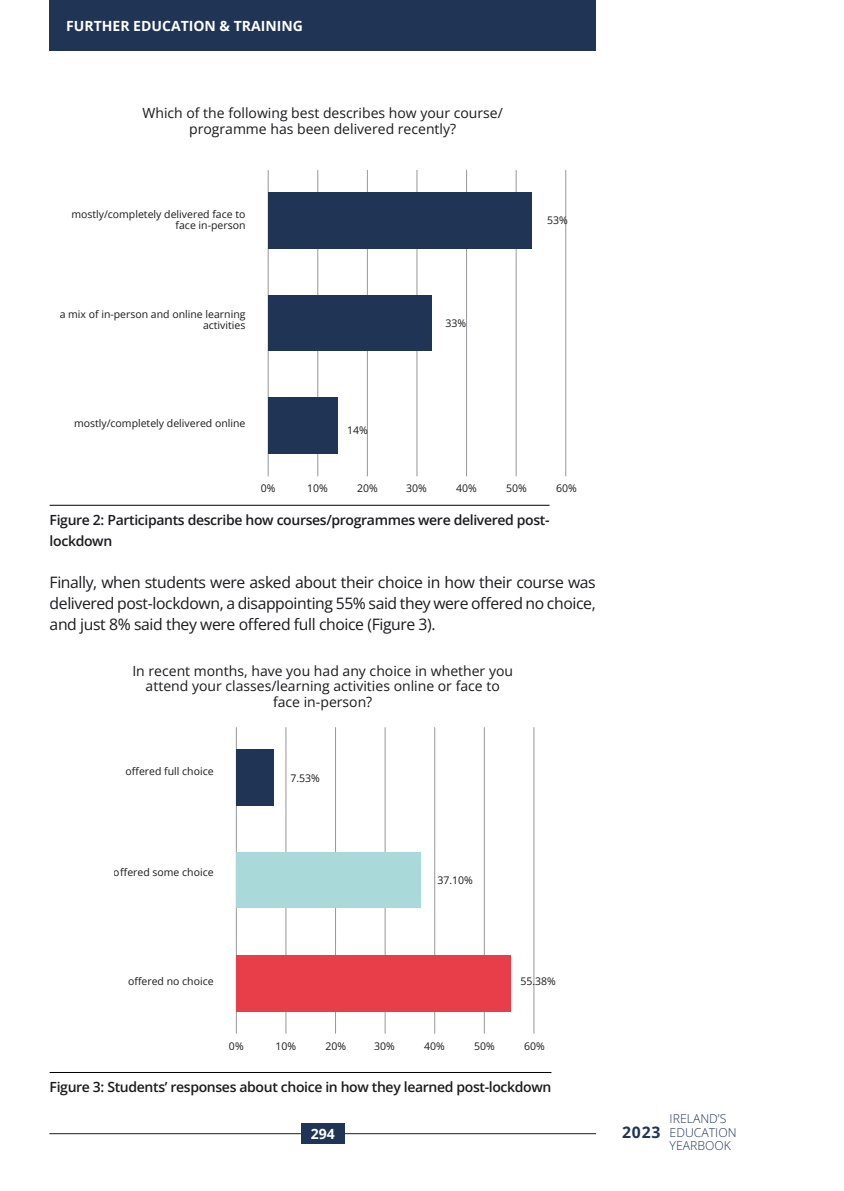
<style>
.page{position:relative;width:844px;height:1191px;background:#fff}
.page>*{position:absolute;margin:0;border:0;box-sizing:border-box;transform-origin:0 0}
.t1{font:15.75px "Open Sans";letter-spacing:-.025em;color:#1b1b1f}
.t2{font:700 15.75px "Open Sans";color:#203456}
.t3{font:14px/15.8px "Open Sans";color:#1b1b1f;text-align:center}
.t4{font:600 14px "Open Sans";letter-spacing:-.025em;color:#1b1b1f}
.t5{font:700 14px "Open Sans";color:#fff}
.t6{font:300 12.25px "Open Sans";color:#203456}
.t7{font:10.5px/10.5px "Open Sans";color:#1b1b1f;text-align:right}
</style>
<div class="page">
<div style="left:49px;top:0;width:546px;height:50px;background:#203456"></div>
<hr style="left:344px;top:1133px;width:252px;height:1px;background:#1f1d1a">
<div style="left:301px;top:1123px;width:43px;height:21px;background:#203456"></div>
<hr style="left:49px;top:1133px;width:252px;height:1px;background:#1f1d1a">
<hr style="left:50px;top:505px;width:499px;height:1px;background:#000">
<hr style="left:50px;top:1072px;width:501px;height:1px;background:#000">
<hr style="left:268px;top:170px;width:1px;height:306px;background:#97979b">
<hr style="left:515px;top:170px;width:1px;height:306px;background:#97979b">
<hr style="left:317px;top:170px;width:1px;height:306px;background:#97979b">
<hr style="left:367px;top:170px;width:1px;height:306px;background:#97979b">
<hr style="left:416px;top:170px;width:1px;height:306px;background:#97979b">
<hr style="left:466px;top:170px;width:1px;height:306px;background:#97979b">
<hr style="left:565px;top:170px;width:1px;height:306px;background:#97979b">
<div style="left:268px;top:192px;width:263px;height:56px;background:#203456"></div>
<div style="left:268px;top:295px;width:164px;height:56px;background:#203456"></div>
<div style="left:268px;top:398px;width:69px;height:56px;background:#203456"></div>
<hr style="left:236px;top:727px;width:1px;height:306px;background:#97979b">
<hr style="left:484px;top:727px;width:1px;height:306px;background:#97979b">
<hr style="left:285px;top:727px;width:1px;height:306px;background:#97979b">
<hr style="left:335px;top:727px;width:1px;height:306px;background:#97979b">
<hr style="left:385px;top:727px;width:1px;height:306px;background:#97979b">
<hr style="left:434px;top:727px;width:1px;height:306px;background:#97979b">
<hr style="left:533px;top:727px;width:1px;height:306px;background:#97979b">
<div style="left:236px;top:749px;width:38px;height:57px;background:#203456"></div>
<div style="left:236px;top:852px;width:184px;height:56px;background:#aad9da"></div>
<div style="left:236px;top:955px;width:275px;height:56px;background:#e83e49"></div>
<p class="t5" style="left:66px;top:16px;width:238px">FURTHER EDUCATION &amp; TRAINING</p>
<h2 class="t3" style="left:142px;top:105px;width:362px">Which of the following best describes how your course/ programme has been delivered recently?</h2>
<p class="t7" style="left:71px;top:209px;width:176px">mostly/completely delivered face to face in-person</p>
<p class="t7" style="left:60px;top:309px;width:187px">a mix of in-person and online learning activities</p>
<p class="t7" style="left:74px;top:418px;width:173px">mostly/completely delivered online</p>
<p class="t7" style="left:347px;top:424px;width:22px">14%</p>
<p class="t7" style="left:445px;top:317px;width:22px">33%</p>
<p class="t7" style="left:547px;top:215px;width:22px">53%</p>
<p class="t7" style="left:261px;top:483px;width:16px">0%</p>
<p class="t7" style="left:307px;top:483px;width:22px">10%</p>
<p class="t7" style="left:357px;top:483px;width:22px">20%</p>
<p class="t7" style="left:406px;top:483px;width:22px">30%</p>
<p class="t7" style="left:456px;top:483px;width:22px">40%</p>
<p class="t7" style="left:506px;top:483px;width:22px">50%</p>
<p class="t7" style="left:556px;top:483px;width:22px">60%</p>
<p class="t4" style="left:50px;top:510px;width:501px">Figure 2: Participants describe how courses/programmes were delivered post-</p>
<p class="t4" style="left:50px;top:531px;width:64px">lockdown</p>
<p class="t1" style="left:50px;top:571px;width:547px">Finally, when students were asked about their choice in how their course was</p>
<p class="t1" style="left:50px;top:592px;width:547px">delivered post-lockdown, a disappointing 55% said they were offered no choice,</p>
<p class="t1" style="left:50px;top:613px;width:387px">and just 8% said they were offered full choice (Figure 3).</p>
<h2 class="t3" style="left:132px;top:662px;width:382px">In recent months, have you had any choice in whether you attend your classes/learning activities online or face to face in-person?</h2>
<p class="t7" style="left:126px;top:766px;width:89px">offered full choice</p>
<p class="t7" style="left:114px;top:866px;width:101px">offered some choice</p>
<p class="t7" style="left:290px;top:772px;width:31px">7.53%</p>
<p class="t7" style="left:437px;top:875px;width:37px">37.10%</p>
<p class="t7" style="left:128px;top:975px;width:87px">offered no choice</p>
<p class="t7" style="left:229px;top:1040px;width:16px">0%</p>
<p class="t7" style="left:275px;top:1040px;width:22px">10%</p>
<p class="t7" style="left:325px;top:1040px;width:22px">20%</p>
<p class="t7" style="left:520px;top:975px;width:37px">55.38%</p>
<p class="t7" style="left:374px;top:1040px;width:22px">30%</p>
<p class="t7" style="left:424px;top:1040px;width:22px">40%</p>
<p class="t7" style="left:474px;top:1040px;width:22px">50%</p>
<p class="t7" style="left:524px;top:1040px;width:22px">60%</p>
<p class="t4" style="left:50px;top:1077px;width:503px">Figure 3: Students’ responses about choice in how they learned post-lockdown</p>
<p class="t5" style="left:310px;top:1124px;width:26px">294</p>
<p class="t2" style="left:622px;top:1121px;width:40px">2023</p>
<p class="t6" style="left:669px;top:1109px;width:58px">IRELAND’S</p>
<p class="t6" style="left:669px;top:1123px;width:68px">EDUCATION</p>
<p class="t6" style="left:669px;top:1137px;width:63px">YEARBOOK</p>
</div>
